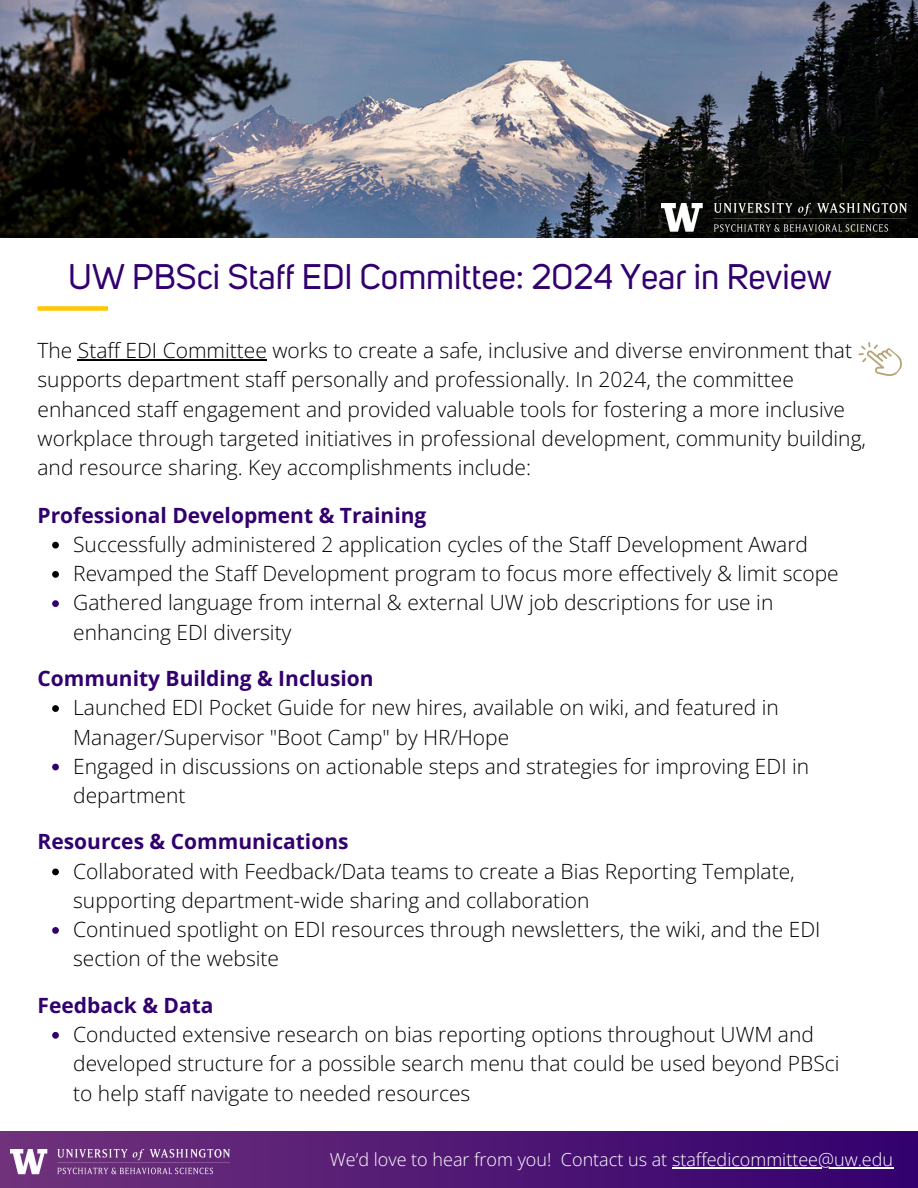
<style>
.page{position:relative;width:918px;height:1188px;background:#fff}
.page>*{position:absolute;margin:0;border:0;box-sizing:border-box;transform-origin:0 0}
.t1{font:35.25px "Uni Sans";color:#32006e}
.t2{font:300 21px/29.2px "Open Sans";color:#000}
.t3{font:700 21px "Open Sans";color:#32006e}
.t4{font:300 18px "Open Sans";color:#fff}
</style>
<div class="page">
<div style="left:0;top:1131px;width:918px;height:57px;background:linear-gradient(to right,#70327b,#32006e)"></div>
<div style="left:38px;top:306px;width:70px;height:5px;background:#ffc700"></div>
<svg style="left:858px;top:342px;width:44px;height:34px"></svg>
<img style="left:0;top:0;width:918px;height:237px">
<svg style="left:52px;top:542px;width:7px;height:7px"></svg>
<svg style="left:52px;top:571px;width:7px;height:7px"></svg>
<svg style="left:52px;top:600px;width:7px;height:7px"></svg>
<img style="left:10px;top:1149px;width:220px;height:28px">
<svg style="left:52px;top:705px;width:7px;height:7px"></svg>
<svg style="left:52px;top:764px;width:7px;height:6px"></svg>
<svg style="left:52px;top:869px;width:7px;height:6px"></svg>
<svg style="left:52px;top:927px;width:7px;height:7px"></svg>
<svg style="left:52px;top:1032px;width:7px;height:7px"></svg>
<hr style="left:78px;top:359px;width:189px;height:1px;background:#000">
<hr style="left:672px;top:1167px;width:221px;height:2px;background:#fff">
<img style="left:662px;top:204px;width:245px;height:31px">
<p class="t1" style="left:68px;top:263px;width:765px">UW PBSci Staff EDI Committee: 2024 Year in Review</p>
<h2 class="t2" style="left:38px;top:335px;width:830px">The Staff EDI Committee works to create a safe, inclusive and diverse environment that supports department staff personally and professionally. In 2024, the committee enhanced staff engagement and provided valuable tools for fostering a more inclusive workplace through targeted initiatives in professional development, community building, and resource sharing. Key accomplishments include:</h2>
<p class="t3" style="left:38px;top:500px;width:390px">Professional Development &amp; Training</p>
<p class="t2" style="left:73px;top:529px;width:736px">Successfully administered 2 application cycles of the Staff Development Award</p>
<h1 class="t2" style="left:73px;top:558px;width:767px">Revamped the Staff Development program to focus more effectively &amp; limit scope</h1>
<p class="t2" style="left:73px;top:588px;width:702px">Gathered language from internal &amp; external UW job descriptions for use in enhancing EDI diversity</p>
<h3 class="t3" style="left:38px;top:664px;width:338px">Community Building &amp; Inclusion</h3>
<h2 class="t2" style="left:73px;top:693px;width:707px">Launched EDI Pocket Guide for new hires, available on wiki, and featured in<br>Manager/Supervisor "Boot Camp" by HR/Hope</h2>
<p class="t2" style="left:73px;top:751px;width:738px">Engaged in discussions on actionable steps and strategies for improving EDI in department</p>
<p class="t3" style="left:38px;top:827px;width:313px">Resources &amp; Communications</p>
<p class="t2" style="left:73px;top:856px;width:723px">Collaborated with Feedback/Data teams to create a Bias Reporting Template, supporting department-wide sharing and collaboration</p>
<h2 class="t2" style="left:73px;top:914px;width:749px">Continued spotlight on EDI resources through newsletters, the wiki, and the EDI section of the website</h2>
<p class="t3" style="left:38px;top:990px;width:178px">Feedback &amp; Data</p>
<p class="t2" style="left:73px;top:1019px;width:768px">Conducted extensive research on bias reporting options throughout UWM and developed structure for a possible search menu that could be used beyond PBSci to help staff navigate to needed resources</p>
<p class="t4" style="left:330px;top:1147px;width:565px">We’d love to hear from you! Contact us at staffedicommittee@uw.edu</p>
</div>
